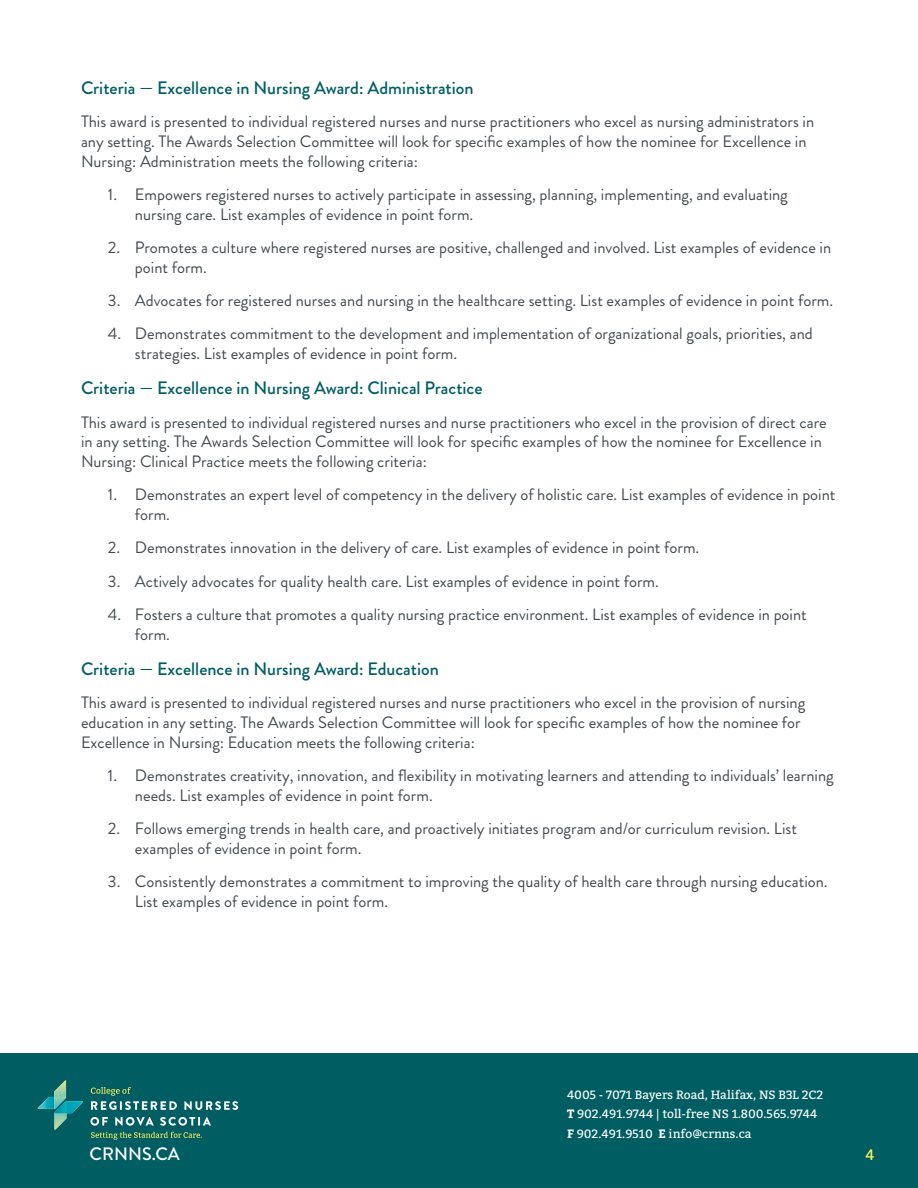
<style>
.page{position:relative;width:918px;height:1188px;background:#fff}
.page>*{position:absolute;margin:0;border:0;box-sizing:border-box;transform-origin:0 0}
.t1{font:500 18px "Brandon Grotesque";color:#005e63}
.t2{font:500 18px "Brandon Grotesque";color:#fff}
.t3{font:16.5px/19.8px "Brandon Grotesque";color:#434a4f}
.t4{font:15px "Bitter";color:#fff45f}
.t5{font:12px/19.5px "Bitter";color:#fff}
.s1{font-weight:700}
</style>
<div class="page">
<div style="left:0;top:1053px;width:918px;height:135px;background:#005e63"></div>
<svg style="left:184px;top:1101px;width:54px;height:9px"></svg>
<svg style="left:90px;top:1117px;width:18px;height:9px"></svg>
<svg style="left:115px;top:1117px;width:39px;height:9px"></svg>
<svg style="left:160px;top:1117px;width:51px;height:9px"></svg>
<svg style="left:38px;top:1081px;width:45px;height:49px"></svg>
<svg style="left:91px;top:1087px;width:86px;height:23px"></svg>
<svg style="left:91px;top:1132px;width:111px;height:8px"></svg>
<p class="t1" style="left:81px;top:75px;width:394px">Criteria — Excellence in Nursing Award: Administration</p>
<p class="t3" style="left:81px;top:112px;width:735px">This award is presented to individual registered nurses and nurse practitioners who excel as nursing administrators in any setting. The Awards Selection Committee will look for specific examples of how the nominee for Excellence in<br>Nursing: Administration meets the following criteria:</p>
<p class="t3" style="left:135px;top:184px;width:654px;text-indent:-27px">1. Empowers registered nurses to actively participate in assessing, planning, implementing, and evaluating nursing care. List examples of evidence in point form.</p>
<p class="t3" style="left:135px;top:238px;width:698px;text-indent:-27px">2. Promotes a culture where registered nurses are positive, challenged and involved. List examples of evidence in point form.</p>
<p class="t3" style="left:108px;top:291px;width:727px">3. Advocates for registered nurses and nursing in the healthcare setting. List examples of evidence in point form.</p>
<p class="t3" style="left:135px;top:324px;width:679px;text-indent:-27px">4. Demonstrates commitment to the development and implementation of organizational goals, priorities, and strategies. List examples of evidence in point form.</p>
<p class="t1" style="left:81px;top:376px;width:403px">Criteria — Excellence in Nursing Award: Clinical Practice</p>
<p class="t3" style="left:81px;top:412px;width:747px">This award is presented to individual registered nurses and nurse practitioners who excel in the provision of direct care in any setting. The Awards Selection Committee will look for specific examples of how the nominee for Excellence in<br>Nursing: Clinical Practice meets the following criteria:</p>
<p class="t3" style="left:135px;top:485px;width:702px;text-indent:-27px">1. Demonstrates an expert level of competency in the delivery of holistic care. List examples of evidence in point form.</p>
<p class="t3" style="left:108px;top:538px;width:593px">2. Demonstrates innovation in the delivery of care. List examples of evidence in point form.</p>
<p class="t3" style="left:108px;top:571px;width:552px">3. Actively advocates for quality health care. List examples of evidence in point form.</p>
<p class="t3" style="left:135px;top:605px;width:673px;text-indent:-27px">4. Fosters a culture that promotes a quality nursing practice environment. List examples of evidence in point form.</p>
<p class="t1" style="left:81px;top:656px;width:359px">Criteria — Excellence in Nursing Award: Education</p>
<p class="t3" style="left:81px;top:693px;width:726px">This award is presented to individual registered nurses and nurse practitioners who excel in the provision of nursing education in any setting. The Awards Selection Committee will look for specific examples of how the nominee for<br>Excellence in Nursing: Education meets the following criteria:</p>
<p class="t3" style="left:135px;top:766px;width:700px;text-indent:-27px">1. Demonstrates creativity, innovation, and flexibility in motivating learners and attending to individuals’ learning needs. List examples of evidence in point form.</p>
<p class="t3" style="left:135px;top:819px;width:664px;text-indent:-27px">2. Follows emerging trends in health care, and proactively initiates program and/or curriculum revision. List examples of evidence in point form.</p>
<p class="t3" style="left:135px;top:872px;width:694px;text-indent:-27px">3. Consistently demonstrates a commitment to improving the quality of health care through nursing education.<br>List examples of evidence in point form.</p>
<p class="t5" style="left:567px;top:1085px;width:258px">4005 - 7071 Bayers Road, Halifax, NS B3L 2C2<br><span class="s1">T</span> 902.491.9744 | toll-free NS 1.800.565.9744<br><span class="s1">F</span> 902.491.9510 <span class="s1">E</span> info@crnns.ca</p>
<p class="t2" style="left:90px;top:1141px;width:92px">CRNNS.CA</p>
<p class="t4" style="left:865px;top:1144px;width:11px">4</p>
</div>
